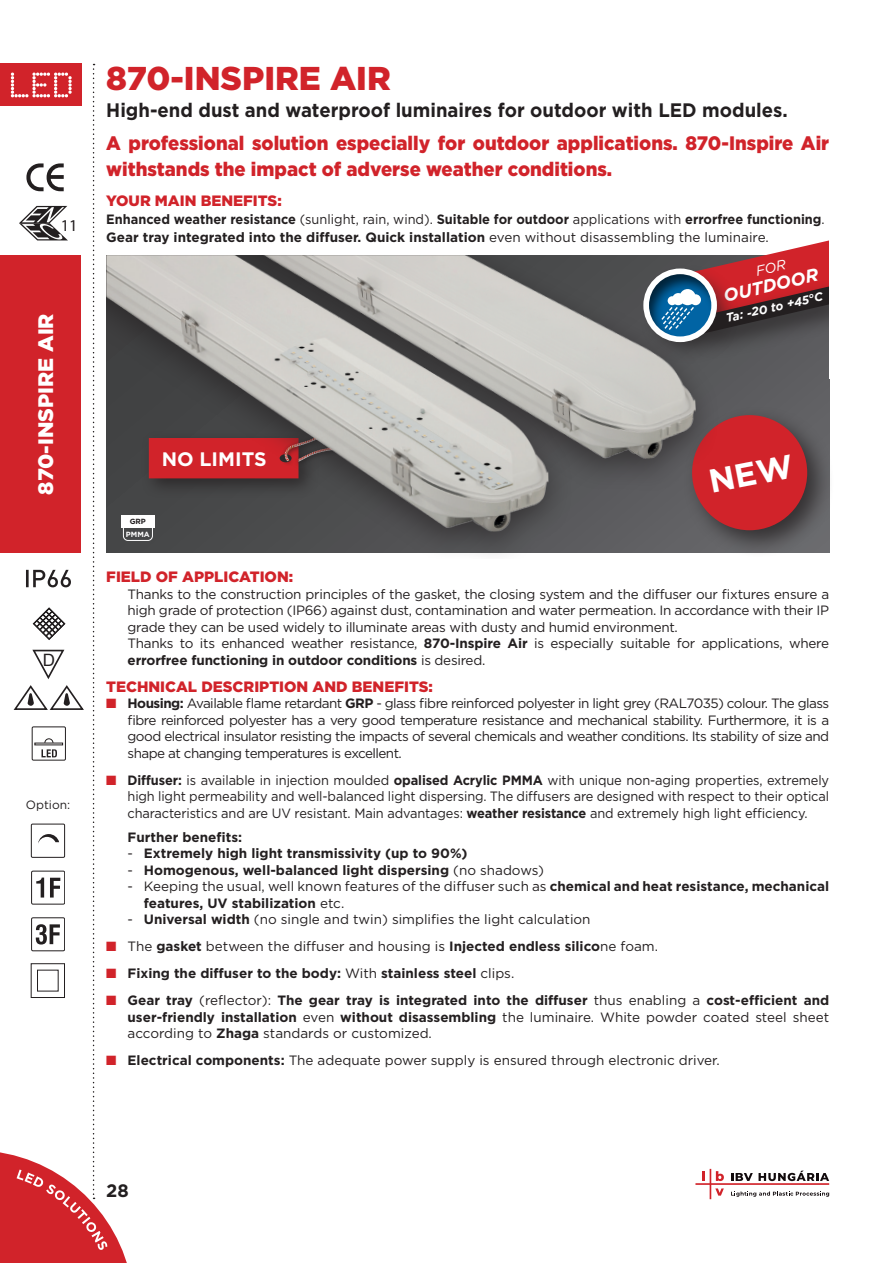
<style>
.page{position:relative;width:893px;height:1263px;background:#fff}
.page>*{position:absolute;margin:0;border:0;box-sizing:border-box;transform-origin:0 0}
.t1{font:900 33px "Gotham";color:#d1232a}
.t2{font:900 21px "Gotham";color:#fff}
.t3{font:900 19.5px/25.5px "Gotham";color:#d1232a;scale:.95 1}
.t4{font:700 19.5px "Gotham";color:#231f20;scale:.95 1}
.t5{font:700 19.5px "Gotham";color:#fff}
.t6{font:italic 700 18px "Gotham";color:#fff}
.t7{font:700 18px "Gotham";color:#231f20}
.t8{font:16.95px "Arial";color:#231f20}
.t9{font:16.5px "Myriad Pro";color:#231f20}
.t10{font:900 15px "Gotham";color:#d1232a}
.t11{font:13.5px/16.5px "Gotham";letter-spacing:-.02em;color:#231f20}
.t12{font:700 13.5px/16.5px "Gotham";color:#231f20}
.t13{font:13.5px/16.5px "Gotham";letter-spacing:-.02em;color:#231f20;text-align:justify;scale:.95 1}
.t14{font:13.5px "Gotham";color:#231f20}
.t15{font:700 13.5px "Gotham";color:#231f20;scale:.95 1}
.t16{font:13.5px "Gotham";letter-spacing:-.04em;color:#231f20}
.t17{font:italic 700 12px "Gotham";color:#fff}
.t18{font:12px "Gotham";color:#231f20}
.t19{font:700 7.5px "Gotham";color:#fff}
.t20{font:700 7.5px "Gotham";color:#231f20}
.s1{font-weight:400}
.s2{font-weight:700}
.s3{color:#d1232a}
</style>
<div class="page">
<svg style="left:695px;top:1169px;width:134px;height:30px"></svg>
<div style="left:106px;top:255px;width:723px;height:298px;background:#5d5d60"></div>
<div style="left:682px;top:405px;width:153px;height:153px;background:#231f20;opacity:.75"></div>
<div style="left:692px;top:415px;width:115px;height:115px;background:#d1232a;border-radius:50%"></div>
<svg style="left:0;top:64px;width:127px;height:1199px"></svg>
<div style="left:31px;top:963px;width:34px;height:35px;border:1px solid #231f20"></div>
<div style="left:691px;top:278px;width:166px;height:82px;background:#231f20;opacity:.75"></div>
<div style="left:639px;top:264px;width:101px;height:101px;background:#231f20;opacity:.75"></div>
<div style="left:829px;top:239px;width:45px;height:139px;background:#fff"></div>
<div style="left:199px;top:255px;width:522px;height:238px;background:#231f20;opacity:.66"></div>
<img style="left:573px;top:255px;width:125px;height:239px">
<div style="left:106px;top:255px;width:467px;height:303px;background:#231f20;opacity:.66"></div>
<img style="left:106px;top:255px;width:443px;height:283px">
<svg style="left:710px;top:454px;width:11px;height:38px"></svg>
<svg style="left:661px;top:240px;width:168px;height:94px"></svg>
<p class="t9" style="left:61px;top:215px;width:18px">11</p>
<p class="t2" style="left:31px;top:494px;width:183px;rotate:-90deg">870-INSPIRE AIR</p>
<p class="t8" style="left:43px;top:649px;width:14px">D</p>
<p class="t18" style="left:26px;top:797px;width:46px">Option:</p>
<p class="t1" style="left:106px;top:56px;width:286px">870-INSPIRE AIR</p>
<p class="t4" style="left:106px;top:97px;width:719px">High-end dust and waterproof luminaires for outdoor with LED modules.</p>
<p class="t3" style="left:106px;top:130px;width:762px">A professional solution especially for outdoor applications. 870-Inspire Air withstands the impact of adverse weather conditions.</p>
<p class="t10" style="left:106px;top:190px;width:177px">YOUR MAIN BENEFITS:</p>
<p class="t15" style="left:106px;top:210px;width:758px">Enhanced weather resistance <span class="s1">(sunlight, rain, wind).</span> Suitable for outdoor <span class="s1">applications with</span> errorfree functioning<span class="s1">.</span></p>
<p class="t12" style="left:106px;top:229px;width:664px">Gear tray integrated into the diffuser. Quick installation <span class="s1">even without disassembling the luminaire.</span></p>
<p class="t5" style="left:162px;top:446px;width:106px">NO LIMITS</p>
<p class="t20" style="left:130px;top:517px;width:18px">GRP</p>
<p class="t19" style="left:126px;top:529px;width:25px">PMMA</p>
<p class="t6" style="left:721px;top:284px;width:98px;rotate:-13deg">OUTDOOR</p>
<p class="t17" style="left:725px;top:310px;width:100px;rotate:-13deg">Ta: -20 to +45°C</p>
<p class="t10" style="left:106px;top:567px;width:188px">FIELD OF APPLICATION:</p>
<p class="t11" style="left:128px;top:585px;width:703px">Thanks to the construction principles of the gasket, the closing system and the diffuser our fixtures ensure a high grade of protection (IP66) against dust, contamination and water permeation. In accordance with their IP</p>
<p class="t11" style="left:128px;top:618px;width:552px">grade they can be used widely to illuminate areas with dusty and humid environment.</p>
<p class="t11" style="left:128px;top:635px;width:703px">Thanks to its enhanced weather resistance, <span class="s2">870-Inspire Air</span> is especially suitable for applications, where <span class="s2">errorfree functioning in outdoor conditions</span> is desired.</p>
<p class="t10" style="left:106px;top:676px;width:328px">TECHNICAL DESCRIPTION AND BENEFITS:</p>
<p class="t16" style="left:106px;top:695px;width:724px"><span class="s3">■</span> <span class="s2">Housing:</span> Available flame retardant <span class="s2">GRP</span> - glass fibre reinforced polyester in light grey (RAL7035) colour. The glass</p>
<p class="t11" style="left:128px;top:711px;width:703px;text-align:justify">fibre reinforced polyester has a very good temperature resistance and mechanical stability. Furthermore, it is a good electrical insulator resisting the impacts of several chemicals and weather conditions. Its stability of size and shape at changing temperatures is excellent.</p>
<p class="t13" style="left:128px;top:771px;width:740px;text-indent:-21px"><span class="s3">■</span> <span class="s2">Diffuser:</span> is available in injection moulded <span class="s2">opalised Acrylic PMMA</span> with unique non-aging properties, extremely high light permeability and well-balanced light dispersing. The diffusers are designed with respect to their optical characteristics and are UV resistant. Main advantages: <span class="s2">weather resistance</span> and extremely high light efficiency.</p>
<p class="t12" style="left:128px;top:829px;width:116px">Further benefits:</p>
<p class="t12" style="left:128px;top:845px;width:342px"><span class="s1">-</span> Extremely high light transmissivity (up to 90%)</p>
<p class="t12" style="left:128px;top:862px;width:418px"><span class="s1">-</span> Homogenous, well-balanced light dispersing <span class="s1">(no shadows)</span></p>
<p class="t12" style="left:144px;top:878px;width:687px;text-indent:-16px"><span class="s1">- Keeping the usual, well known features of the diffuser such as</span> chemical and heat resistance, mechanical features, UV stabilization <span class="s1">etc.</span></p>
<p class="t14" style="left:128px;top:911px;width:465px">- <span class="s2">Universal width</span> (no single and twin) simplifies the light calculation</p>
<p class="t14" style="left:106px;top:938px;width:553px"><span class="s3">■</span> The <span class="s2">gasket</span> between the diffuser and housing is <span class="s2">Injected endless silico</span>ne foam.</p>
<p class="t12" style="left:106px;top:965px;width:409px"><span class="s3">■</span> Fixing the diffuser to the body: <span class="s1">With</span> stainless steel <span class="s1">clips.</span></p>
<p class="t12" style="left:128px;top:992px;width:703px;text-align:justify;text-indent:-21px"><span class="s3">■</span> Gear tray <span class="s1">(reflector):</span> The gear tray is integrated into the diffuser <span class="s1">thus enabling a</span> cost-efficient and user-friendly installation <span class="s1">even</span> without disassembling <span class="s1">the luminaire. White powder coated steel sheet according to</span> Zhaga <span class="s1">standards or customized.</span></p>
<p class="t14" style="left:106px;top:1052px;width:615px"><span class="s3">■</span> <span class="s2">Electrical components:</span> The adequate power supply is ensured through electronic driver.</p>
<h3 class="t7" style="left:106px;top:1178px;width:24px">28</h3>
</div>
